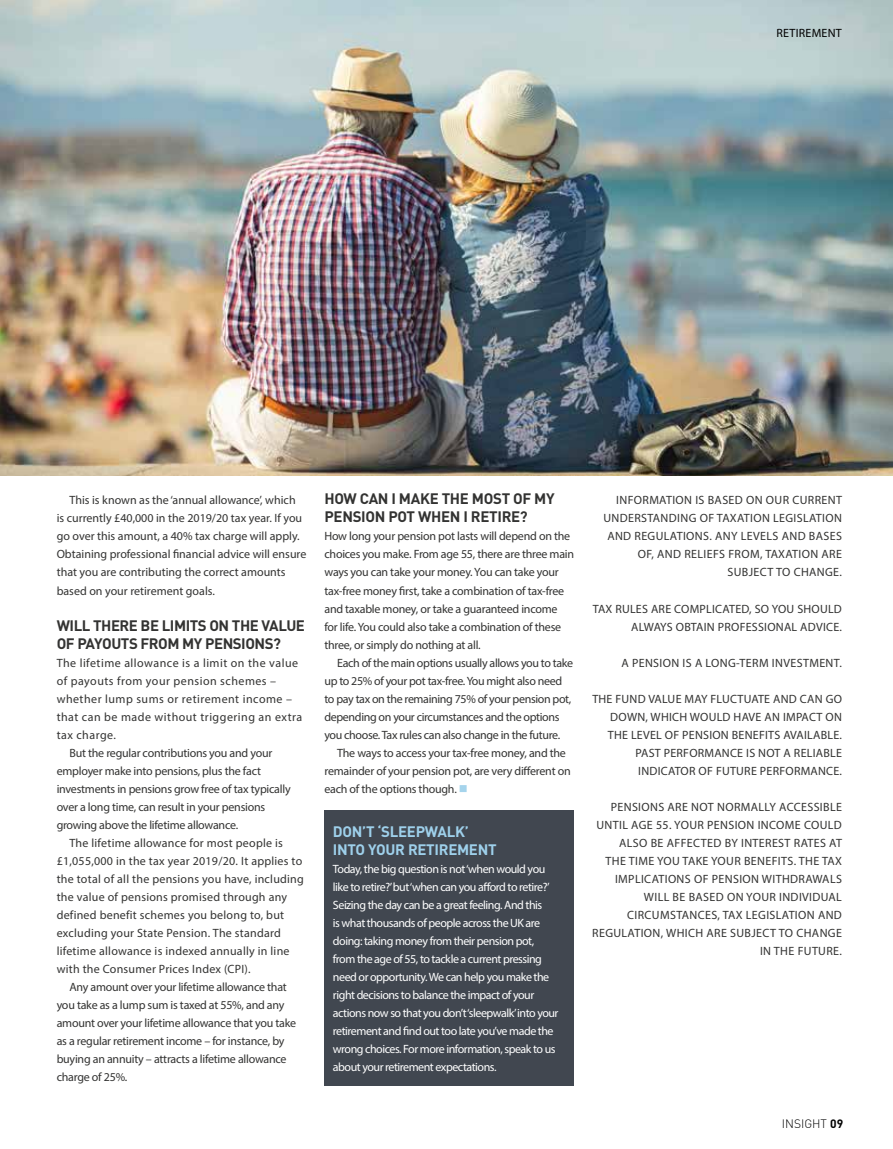
<style>
.page{position:relative;width:893px;height:1149px;background:#fff}
.page>*{position:absolute;margin:0;border:0;box-sizing:border-box;transform-origin:0 0}
.t1{font:700 15px/18px "DIN";letter-spacing:-.03em;color:#333332}
.t2{font:700 15px/18px "DIN";letter-spacing:-.02em;color:#9ed0eb}
.t3{font:12px/18px "Myriad Pro";letter-spacing:-.02em;color:#333332}
.t4{font:12px/18px "Myriad Pro";letter-spacing:.02em;color:#333332;text-align:right}
.t5{font:12px/18px "Myriad Pro";letter-spacing:-.04em;color:#fff}
.t6{font:12px/18px "Myriad Pro";letter-spacing:.03em;color:#333332;text-align:right}
.t7{font:12px/18px "Myriad Pro";color:#333332}
.t8{font:12px/18px "Myriad Pro";letter-spacing:-.03em;color:#333332}
.t9{font:12px "Myriad Pro";letter-spacing:.04em;color:#333332}
.t10{font:12px "Myriad Pro";letter-spacing:.02em;color:#000}
.t11{font:300 12px "DIN";color:#000}
.s1{color:#a5d4ec}
.s2{font-weight:700}
</style>
<div class="page">
<img style="left:0;top:0;width:893px;height:475px">
<div style="left:324px;top:810px;width:250px;height:275px;background:#414750"></div>
<p class="t10" style="left:776px;top:25px;width:67px">RETIREMENT</p>
<p class="t7" style="left:57px;top:491px;width:251px;text-indent:13px">This is known as the ‘annual allowance’, which<br>is currently £40,000 in the 2019/20 tax year. If you go over this amount, a 40% tax charge will apply.<br>Obtaining professional financial advice will ensure that you are contributing the correct amounts based on your retirement goals.</p>
<p class="t1" style="left:57px;top:615px;width:250px">WILL THERE BE LIMITS ON THE VALUE<br>OF PAYOUTS FROM MY PENSIONS?</p>
<p class="t9" style="left:57px;top:655px;width:243px">The lifetime allowance is a limit on the value</p>
<p class="t9" style="left:57px;top:673px;width:221px">of payouts from your pension schemes –</p>
<p class="t9" style="left:57px;top:691px;width:237px">whether lump sums or retirement income –</p>
<p class="t9" style="left:57px;top:709px;width:247px">that can be made without triggering an extra</p>
<p class="t9" style="left:57px;top:727px;width:61px">tax charge.</p>
<p class="t3" style="left:69px;top:743px;width:204px">But the regular contributions you and your</p>
<p class="t3" style="left:57px;top:761px;width:206px">employer make into pensions, plus the fact</p>
<p class="t3" style="left:57px;top:779px;width:235px">investments in pensions grow free of tax typically</p>
<p class="t3" style="left:57px;top:797px;width:210px">over a long time, can result in your pensions</p>
<p class="t3" style="left:57px;top:815px;width:183px">growing above the lifetime allowance.</p>
<p class="t4" style="left:69px;top:833px;width:215px">The lifetime allowance for most people is</p>
<p class="t4" style="left:57px;top:851px;width:247px">£1,055,000 in the tax year 2019/20. It applies to</p>
<p class="t4" style="left:57px;top:869px;width:249px">the total of all the pensions you have, including</p>
<p class="t4" style="left:57px;top:887px;width:232px">the value of pensions promised through any</p>
<p class="t4" style="left:57px;top:905px;width:229px">defined benefit schemes you belong to, but</p>
<p class="t4" style="left:57px;top:923px;width:226px">excluding your State Pension. The standard</p>
<p class="t4" style="left:57px;top:941px;width:234px">lifetime allowance is indexed annually in line</p>
<p class="t4" style="left:57px;top:959px;width:196px">with the Consumer Prices Index (CPI).</p>
<p class="t3" style="left:69px;top:977px;width:219px">Any amount over your lifetime allowance that</p>
<p class="t3" style="left:57px;top:995px;width:229px">you take as a lump sum is taxed at 55%, and any</p>
<p class="t3" style="left:57px;top:1013px;width:241px">amount over your lifetime allowance that you take</p>
<p class="t3" style="left:57px;top:1031px;width:229px">as a regular retirement income – for instance, by</p>
<p class="t3" style="left:57px;top:1049px;width:231px">buying an annuity – attracts a lifetime allowance</p>
<p class="t3" style="left:57px;top:1067px;width:72px">charge of 25%.</p>
<p class="t1" style="left:324px;top:489px;width:232px">HOW CAN I MAKE THE MOST OF MY<br>PENSION POT WHEN I RETIRE?</p>
<p class="t3" style="left:324px;top:527px;width:251px">How long your pension pot lasts will depend on the choices you make. From age 55, there are three main ways you can take your money. You can take your tax-free money first, take a combination of tax-free and taxable money, or take a guaranteed income<br>for life. You could also take a combination of these three, or simply do nothing at all.</p>
<p class="t8" style="left:324px;top:653px;width:250px;text-indent:13px">Each of the main options usually allows you to take up to 25% of your pot tax-free. You might also need to pay tax on the remaining 75% of your pension pot, depending on your circumstances and the options you choose. Tax rules can also change in the future.</p>
<p class="t3" style="left:324px;top:743px;width:248px;text-indent:13px">The ways to access your tax-free money, and the remainder of your pension pot, are very different on each of the options though. <span class="s1">■</span></p>
<p class="t2" style="left:333px;top:821px;width:165px">DON’T ‘SLEEPWALK’<br>INTO YOUR RETIREMENT</p>
<p class="t5" style="left:333px;top:859px;width:227px">Today, the big question is not ‘when would you like to retire?’but ‘when can you afford to retire?’ Seizing the day can be a great feeling. And this<br>is what thousands of people across the UK are doing: taking money from their pension pot, from the age of 55, to tackle a current pressing need or opportunity. We can help you make the right decisions to balance the impact of your actions now so that you don’t ‘sleepwalk’into your retirement and find out too late you’ve made the wrong choices. For more information, speak to us about your retirement expectations.</p>
<p class="t6" style="left:603px;top:491px;width:240px">INFORMATION IS BASED ON OUR CURRENT UNDERSTANDING OF TAXATION LEGISLATION AND REGULATIONS. ANY LEVELS AND BASES OF, AND RELIEFS FROM, TAXATION ARE SUBJECT TO CHANGE.</p>
<p class="t4" style="left:593px;top:599px;width:251px">TAX RULES ARE COMPLICATED, SO YOU SHOULD<br>ALWAYS OBTAIN PROFESSIONAL ADVICE.</p>
<p class="t6" style="left:621px;top:653px;width:222px">A PENSION IS A LONG-TERM INVESTMENT.</p>
<p class="t4" style="left:592px;top:689px;width:251px">THE FUND VALUE MAY FLUCTUATE AND CAN GO DOWN, WHICH WOULD HAVE AN IMPACT ON THE LEVEL OF PENSION BENEFITS AVAILABLE.<br>PAST PERFORMANCE IS NOT A RELIABLE INDICATOR OF FUTURE PERFORMANCE.</p>
<p class="t6" style="left:592px;top:797px;width:251px">PENSIONS ARE NOT NORMALLY ACCESSIBLE UNTIL AGE 55. YOUR PENSION INCOME COULD ALSO BE AFFECTED BY INTEREST RATES AT<br>THE TIME YOU TAKE YOUR BENEFITS. THE TAX IMPLICATIONS OF PENSION WITHDRAWALS WILL BE BASED ON YOUR INDIVIDUAL CIRCUMSTANCES, TAX LEGISLATION AND REGULATION, WHICH ARE SUBJECT TO CHANGE IN THE FUTURE.</p>
<p class="t11" style="left:782px;top:1116px;width:63px">INSIGHT <span class="s2">09</span></p>
</div>
